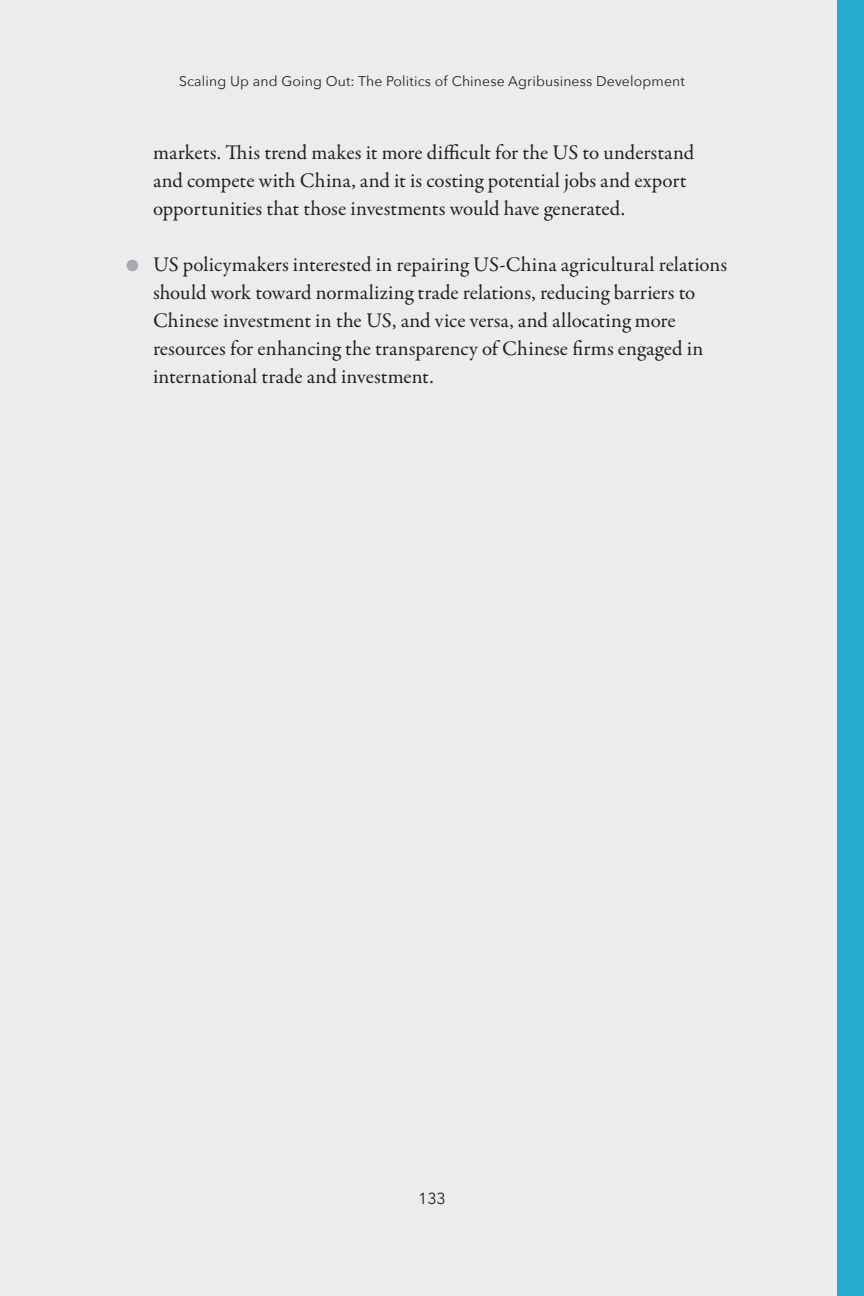
<style>
.page{position:relative;width:864px;height:1296px;background:#ececee}
.page>*{position:absolute;margin:0;border:0;box-sizing:border-box;transform-origin:0 0}
.t1{font:21px/28px "Garamond Premr Pro";color:#231f20}
.t2{font:16px "Avenir Next";color:#231f20}
.t3{font:14px "Avenir Next";letter-spacing:.01em;color:#231f20}
.s1{color:#a8a9ad}
</style>
<div class="page">
<div style="left:837px;top:0;width:27px;height:1296px;background:#25abce"></div>
<p class="t3" style="left:179px;top:69px;width:507px">Scaling Up and Going Out: The Politics of Chinese Agribusiness Development</p>
<p class="t1" style="left:153px;top:139px;width:543px">markets. This trend makes it more difficult for the US to understand and compete with China, and it is costing potential jobs and export opportunities that those investments would have generated.</p>
<p class="t1" style="left:153px;top:251px;width:576px;text-indent:-27px"><span class="s1">●</span> US policymakers interested in repairing US-China agricultural relations should work toward normalizing trade relations, reducing barriers to Chinese investment in the US, and vice versa, and allocating more resources for enhancing the transparency of Chinese firms engaged in international trade and investment.</p>
<p class="t2" style="left:418px;top:1185px;width:29px">133</p>
</div>
